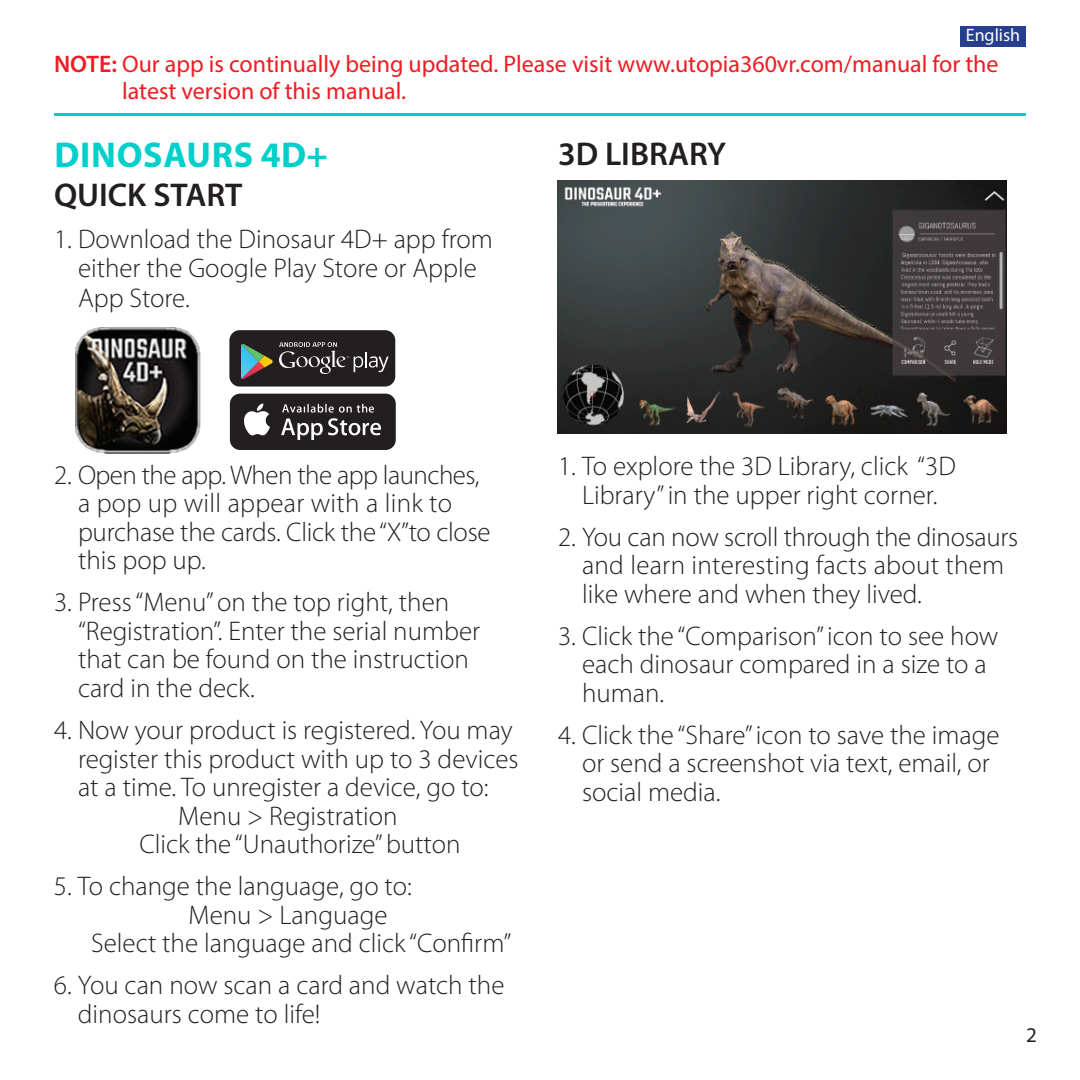
<style>
.page{position:relative;width:1080px;height:1080px;background:#fff}
.page>*{position:absolute;margin:0;border:0;box-sizing:border-box;transform-origin:0 0}
.t1{font:700 36px "Myriad Pro";letter-spacing:.02em;color:#00cfca}
.t2{font:600 33px "Myriad Pro";color:#231f20}
.t3{font:300 27px/28.5px "Myriad Pro";color:#231f20}
.t4{font:24px/27px "Myriad Pro";color:#ee1d23}
.t5{font:21px "Myriad Pro";color:#231f20}
.t6{font:18px "Myriad Pro";color:#fff}
.s1{font-weight:600}
</style>
<div class="page">
<img style="left:76px;top:327px;width:125px;height:126px">
<img style="left:557px;top:181px;width:450px;height:253px">
<svg style="left:229px;top:393px;width:168px;height:58px"></svg>
<svg style="left:230px;top:394px;width:166px;height:56px;background:#454142"></svg>
<svg style="left:228px;top:329px;width:168px;height:58px"></svg>
<div style="left:229px;top:330px;width:166px;height:57px;background:#231f20;border-radius:10px"></div>
<svg style="left:241px;top:344px;width:32px;height:35px"></svg>
<svg style="left:279px;top:342px;width:110px;height:32px"></svg>
<div style="left:960px;top:26px;width:66px;height:20px;background:#253f8e"></div>
<hr style="left:54px;top:113px;width:972px;height:3px;background:#00cfca">
<p class="t6" style="left:966px;top:24px;width:56px">English</p>
<p class="t4" style="left:122px;top:50px;width:878px;text-indent:-68px"><span class="s1">NOTE:</span> Our app is continually being updated. Please visit www.utopia360vr.com/manual for the latest version of this manual.</p>
<h1 class="t1" style="left:54px;top:131px;width:275px">DINOSAURS 4D+</h1>
<p class="t2" style="left:54px;top:174px;width:190px">QUICK START</p>
<p class="t3" style="left:78px;top:224px;width:416px;line-height:29.4px;text-indent:-24px">1. Download the Dinosaur 4D+ app from either the Google Play Store or Apple<br>App Store.</p>
<p class="t2" style="left:558px;top:132px;width:170px">3D LIBRARY</p>
<p class="t3" style="left:78px;top:460px;width:414px;text-indent:-24px">2. Open the app. When the app launches, a pop up will appear with a link to purchase the cards. Click the “X”to close this pop up.</p>
<p class="t3" style="left:78px;top:588px;width:404px;text-indent:-24px">3. Press “Menu” on the top right, then “Registration”. Enter the serial number that can be found on the instruction card in the deck.</p>
<p class="t3" style="left:54px;top:716px;width:460px">4. Now your product is registered. You may</p>
<p class="t3" style="left:78px;top:744px;width:442px">register this product with up to 3 devices</p>
<p class="t3" style="left:78px;top:773px;width:412px">at a time. To unregister a device, go to:</p>
<p class="t3" style="left:178px;top:801px;width:221px">Menu &gt; Registration</p>
<p class="t3" style="left:139px;top:830px;width:323px">Click the “Unauthorize” button</p>
<p class="t3" style="left:54px;top:872px;width:359px">5. To change the language, go to:</p>
<p class="t3" style="left:189px;top:900px;width:200px">Menu &gt; Language</p>
<p class="t3" style="left:91px;top:929px;width:422px">Select the language and click “Confirm”</p>
<p class="t3" style="left:78px;top:971px;width:428px;text-indent:-24px">6. You can now scan a card and watch the dinosaurs come to life!</p>
<p class="t3" style="left:558px;top:452px;width:399px;text-align:center">1. To explore the 3D Library, click “3D<br>Library” in the upper right corner.</p>
<p class="t3" style="left:582px;top:522px;width:438px;text-indent:-24px">2. You can now scroll through the dinosaurs and learn interesting facts about them like where and when they lived.</p>
<p class="t3" style="left:582px;top:621px;width:418px;text-indent:-24px">3. Click the “Comparison” icon to see how each dinosaur compared in a size to a human.</p>
<p class="t3" style="left:582px;top:720px;width:419px;text-indent:-24px">4. Click the “Share” icon to save the image or send a screenshot via text, email, or social media.</p>
<p class="t5" style="left:1026px;top:1022px;width:12px">2</p>
</div>
